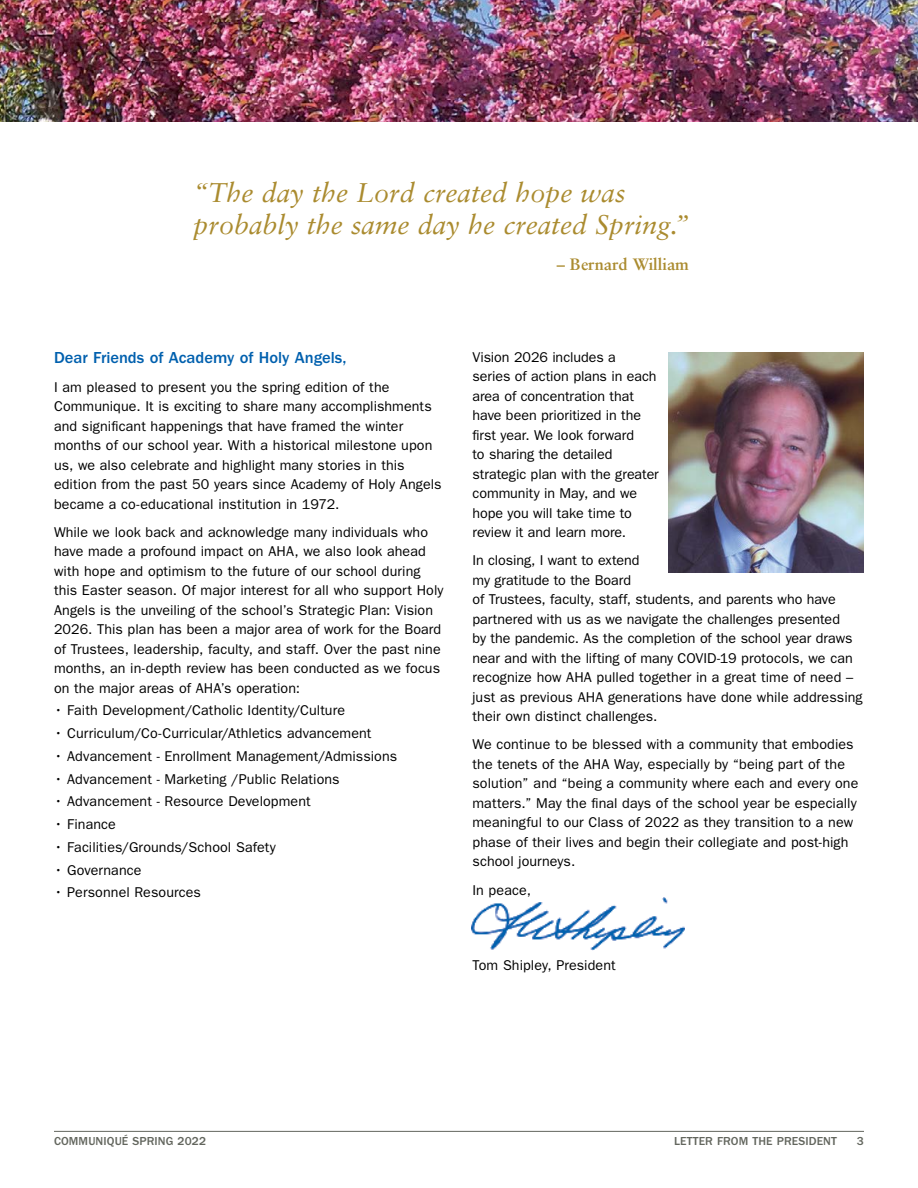
<style>
.page{position:relative;width:918px;height:1188px;background:#fff}
.page>*{position:absolute;margin:0;border:0;box-sizing:border-box;transform-origin:0 0}
.t1{font:italic 27px/32.4px "Sabon";color:#aa8b2f}
.t2{font:500 16.5px "ITC Franklin Gothic Std";color:#0060ae}
.t3{font:700 16.5px "Sabon";color:#aa8b2f}
.t4{font:14.25px/19.5px "ITC Franklin Gothic Std";letter-spacing:.005em;color:#000}
.t5{font:500 12px "ITC Franklin Gothic Std";letter-spacing:.01em;color:#63665e}
</style>
<div class="page">
<hr style="left:54px;top:1131px;width:810px;height:1px;background:#63665e">
<img style="left:472px;top:898px;width:212px;height:53px">
<img style="left:0;top:0;width:918px;height:122px">
<img style="left:668px;top:352px;width:196px;height:221px">
<h1 class="t1" style="left:194px;top:176px;width:497px">“The day the Lord created hope was probably the same day he created Spring.”</h1>
<p class="t3" style="left:557px;top:254px;width:134px">– Bernard William</p>
<p class="t2" style="left:54px;top:349px;width:294px">Dear Friends of Academy of Holy Angels,</p>
<p class="t4" style="left:54px;top:377px;width:389px">I am pleased to present you the spring edition of the Communique. It is exciting to share many accomplishments and significant happenings that have framed the winter months of our school year. With a historical milestone upon us, we also celebrate and highlight many stories in this edition from the past 50 years since Academy of Holy Angels became a co-educational institution in 1972.</p>
<p class="t4" style="left:54px;top:522px;width:391px">While we look back and acknowledge many individuals who have made a profound impact on AHA, we also look ahead with hope and optimism to the future of our school during this Easter season. Of major interest for all who support Holy Angels is the unveiling of the school’s Strategic Plan: Vision 2026. This plan has been a major area of work for the Board of Trustees, leadership, faculty, and staff. Over the past nine months, an in-depth review has been conducted as we focus on the major areas of AHA’s operation:</p>
<p class="t4" style="left:54px;top:701px;width:293px">• Faith Development/Catholic Identity/Culture</p>
<p class="t4" style="left:54px;top:724px;width:319px">• Curriculum/Co-Curricular/Athletics advancement</p>
<p class="t4" style="left:54px;top:746px;width:345px">• Advancement - Enrollment Management/Admissions</p>
<p class="t4" style="left:54px;top:769px;width:287px">• Advancement - Marketing /Public Relations</p>
<p class="t4" style="left:54px;top:792px;width:258px">• Advancement - Resource Development</p>
<p class="t4" style="left:54px;top:815px;width:64px">• Finance</p>
<p class="t4" style="left:54px;top:837px;width:223px">• Facilities/Grounds/School Safety</p>
<p class="t4" style="left:54px;top:860px;width:89px">• Governance</p>
<p class="t4" style="left:54px;top:883px;width:149px">• Personnel Resources</p>
<p class="t4" style="left:472px;top:347px;width:188px">Vision 2026 includes a<br>series of action plans in each area of concentration that have been prioritized in the first year. We look forward<br>to sharing the detailed strategic plan with the greater community in May, and we hope you will take time to review it and learn more.</p>
<p class="t4" style="left:472px;top:551px;width:392px">In closing, I want to extend<br>my gratitude to the Board<br>of Trustees, faculty, staff, students, and parents who have partnered with us as we navigate the challenges presented<br>by the pandemic. As the completion of the school year draws near and with the lifting of many COVID-19 protocols, we can recognize how AHA pulled together in a great time of need – just as previous AHA generations have done while addressing their own distinct challenges.</p>
<p class="t4" style="left:472px;top:735px;width:387px">We continue to be blessed with a community that embodies the tenets of the AHA Way, especially by “being part of the solution” and “being a community where each and every one matters.” May the final days of the school year be especially meaningful to our Class of 2022 as they transition to a new phase of their lives and begin their collegiate and post-high school journeys.</p>
<p class="t4" style="left:472px;top:880px;width:60px">In peace,</p>
<p class="t4" style="left:472px;top:956px;width:145px">Tom Shipley, President</p>
<p class="t5" style="left:54px;top:1135px;width:154px">COMMUNIQUÉ SPRING 2022</p>
<p class="t5" style="left:674px;top:1135px;width:164px">LETTER FROM THE PRESIDENT</p>
<p class="t5" style="left:857px;top:1135px;width:9px">3</p>
</div>
